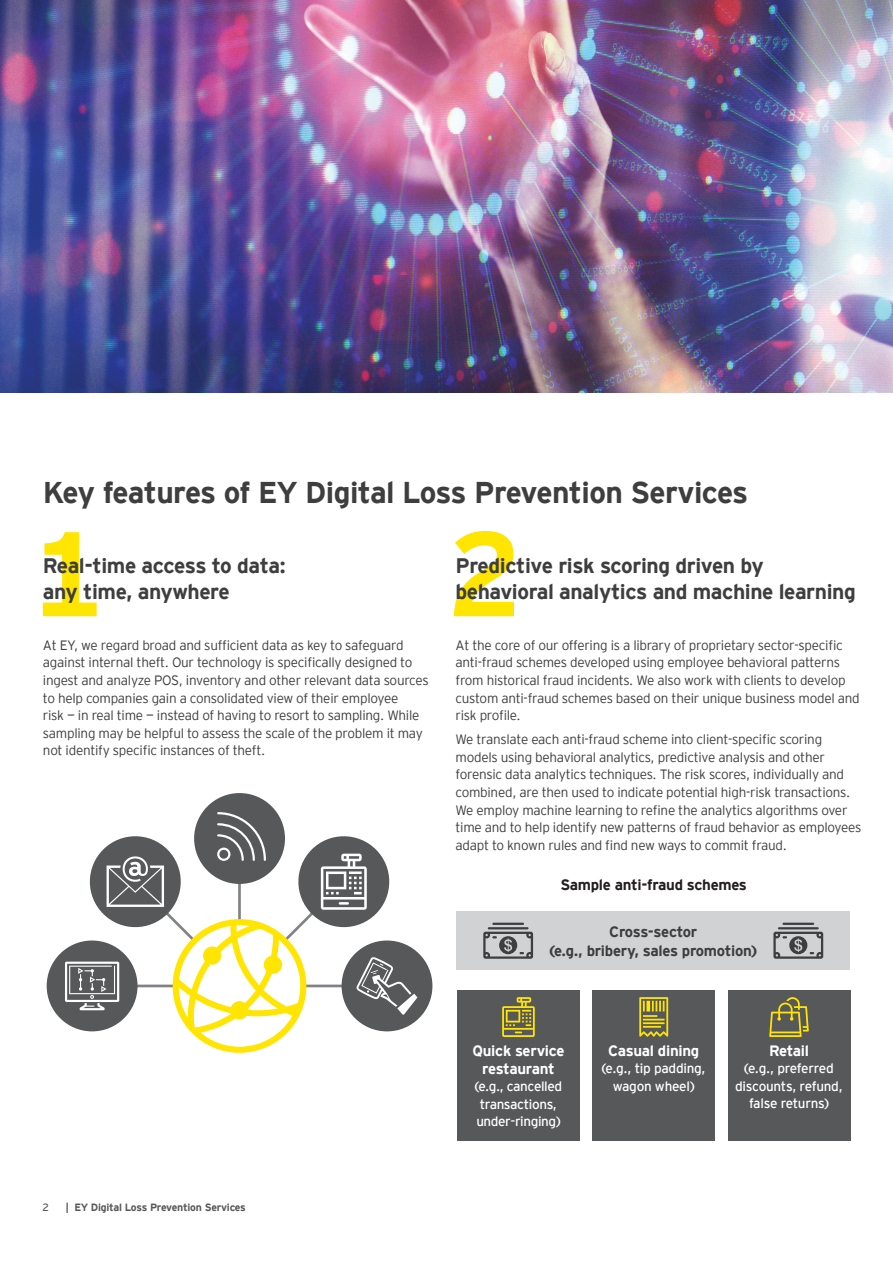
<style>
.page{position:relative;width:893px;height:1263px;background:#fff}
.page>*{position:absolute;margin:0;border:0;box-sizing:border-box;transform-origin:0 0}
.t1{font:700 120px "EY Interstate";color:#ffe501}
.t2{font:700 30px "EY Interstate";letter-spacing:-.025em;color:#3e3e3f}
.t3{font:700 21px/25.2px "EY Interstate";letter-spacing:-.02em;color:#3e3e3f}
.t4{font:700 15px/19.5px "EY Interstate";letter-spacing:-.02em;color:#3e3e3f;text-align:center}
.t5{font:700 15px/18px "EY Interstate";letter-spacing:-.02em;color:#fff;text-align:center}
.t6{font:700 15px "EY Interstate";letter-spacing:-.02em;color:#231f20}
.t7{font:300 13.5px/17.5px "EY Interstate";letter-spacing:-.02em;color:#3e3e3f}
.t8{font:13.5px/17.5px "EY Interstate";letter-spacing:-.03em;color:#fff;text-align:center}
.t9{font:700 10.5px "EY Interstate";letter-spacing:-.02em;color:#57585a}
.t10{font:10.5px "EY Interstate";color:#57585a}
</style>
<div class="page">
<img style="left:0;top:0;width:893px;height:393px">
<div style="left:47px;top:940px;width:91px;height:91px;background:#57585a;border-radius:50%"></div>
<div style="left:194px;top:793px;width:91px;height:91px;background:#57585a;border-radius:50%"></div>
<div style="left:342px;top:940px;width:90px;height:91px;background:#57585a;border-radius:50%"></div>
<svg style="left:65px;top:812px;width:352px;height:241px"></svg>
<div style="left:457px;top:911px;width:393px;height:59px;background:#d1d2d4"></div>
<svg style="left:483px;top:923px;width:50px;height:36px"></svg>
<svg style="left:773px;top:923px;width:50px;height:36px"></svg>
<div style="left:592px;top:990px;width:123px;height:150px;background:#57585a"></div>
<svg style="left:639px;top:997px;width:29px;height:40px"></svg>
<div style="left:457px;top:990px;width:123px;height:150px;background:#57585a"></div>
<svg style="left:502px;top:997px;width:33px;height:40px"></svg>
<div style="left:728px;top:990px;width:122px;height:150px;background:#57585a"></div>
<svg style="left:769px;top:997px;width:40px;height:40px"></svg>
<h2 class="t2" style="left:43px;top:471px;width:707px">Key features of EY Digital Loss Prevention Services</h2>
<h1 class="t1" style="left:31px;top:487px;width:76px">1</h1>
<h1 class="t1" style="left:448px;top:487px;width:76px">2</h1>
<h3 class="t3" style="left:43px;top:552px;width:245px">Real-time access to data: any time, anywhere</h3>
<h3 class="t3" style="left:455px;top:552px;width:402px">Predictive risk scoring driven by behavioral analytics and machine learning</h3>
<p class="t7" style="left:43px;top:635px;width:387px">At EY, we regard broad and sufficient data as key to safeguard against internal theft. Our technology is specifically designed to ingest and analyze POS, inventory and other relevant data sources to help companies gain a consolidated view of their employee<br>risk — in real time — instead of having to resort to sampling. While sampling may be helpful to assess the scale of the problem it may not identify specific instances of theft.</p>
<p class="t7" style="left:455px;top:635px;width:406px">At the core of our offering is a library of proprietary sector-specific anti-fraud schemes developed using employee behavioral patterns from historical fraud incidents. We also work with clients to develop custom anti-fraud schemes based on their unique business model and risk profile.</p>
<p class="t7" style="left:455px;top:730px;width:407px">We translate each anti-fraud scheme into client-specific scoring models using behavioral analytics, predictive analysis and other forensic data analytics techniques. The risk scores, individually and combined, are then used to indicate potential high-risk transactions.<br>We employ machine learning to refine the analytics algorithms over time and to help identify new patterns of fraud behavior as employees adapt to known rules and find new ways to commit fraud.</p>
<p class="t6" style="left:560px;top:873px;width:188px">Sample anti-fraud schemes</p>
<p class="t4" style="left:550px;top:921px;width:208px">Cross-sector<br>(e.g., bribery, sales promotion)</p>
<p class="t10" style="left:43px;top:1199px;width:8px">2</p>
<p class="t9" style="left:66px;top:1199px;width:182px">| EY Digital Loss Prevention Services</p>
<p class="t5" style="left:472px;top:1040px;width:94px">Quick service restaurant</p>
<p class="t8" style="left:475px;top:1077px;width:89px;text-align:left">(e.g., cancelled transactions, under-ringing)</p>
<p class="t5" style="left:608px;top:1040px;width:93px">Casual dining</p>
<p class="t8" style="left:602px;top:1059px;width:106px">(e.g., tip padding, wagon wheel)</p>
<p class="t5" style="left:769px;top:1040px;width:41px">Retail</p>
<p class="t8" style="left:735px;top:1059px;width:109px">(e.g., preferred discounts, refund, false returns)</p>
</div>
